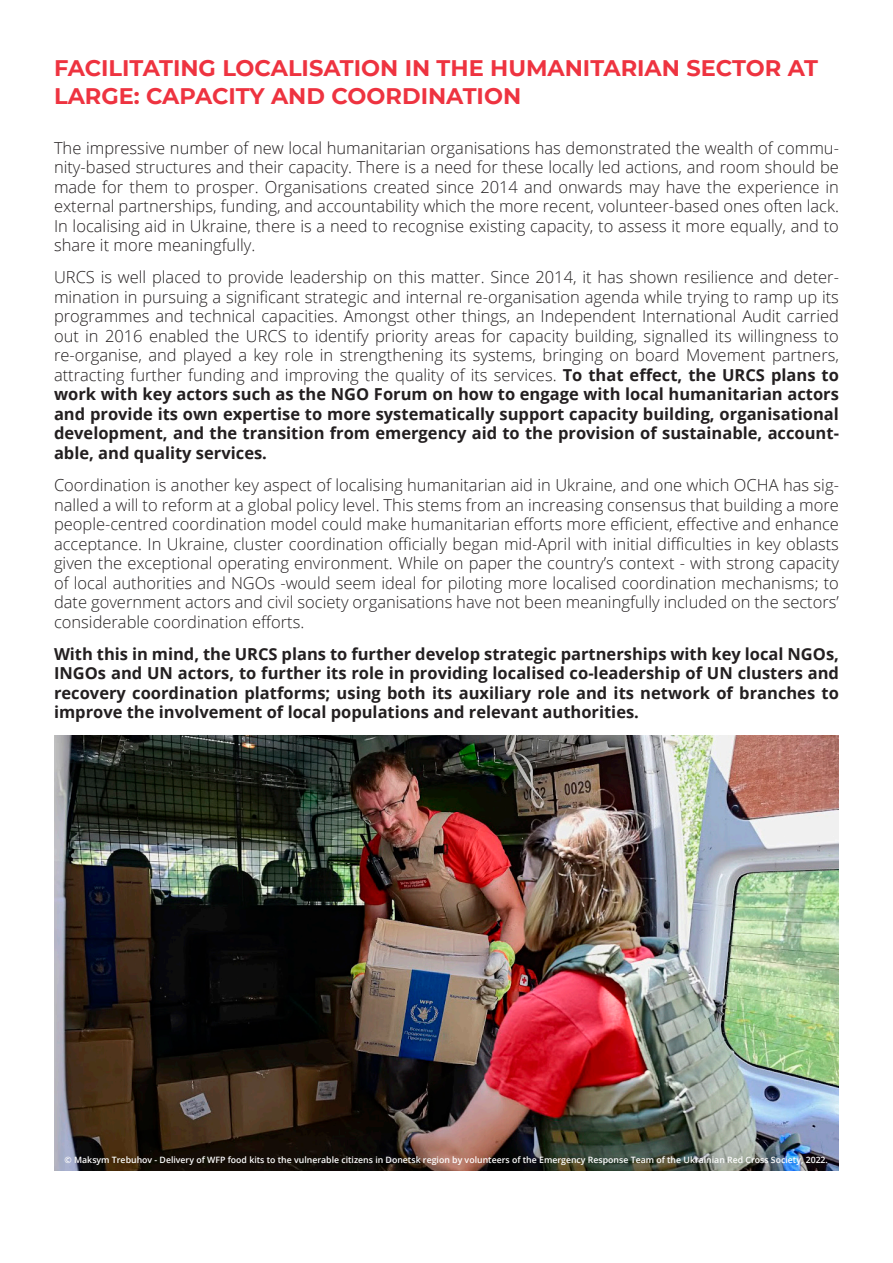
<style>
.page{position:relative;width:893px;height:1263px;background:#fff}
.page>*{position:absolute;margin:0;border:0;box-sizing:border-box;transform-origin:0 0}
.Headline_2{font:700 22.5px/28.5px "Montserrat";color:#ee3340}
.Body{font:300 16.5px/19.5px "Open Sans";color:#231f20;text-align:justify}
.Body-2{font:700 16.5px/19.5px "Open Sans";color:#231f20;text-align:justify}
.Body-3{font:600 8.7px "Open Sans";color:#fff}
.s1{font-weight:700}
</style>
<div class="page">
<img style="left:54px;top:736px;width:785px;height:434px">
<p class="Headline_2" style="left:54px;top:52px;width:766px">FACILITATING LOCALISATION IN THE HUMANITARIAN SECTOR AT<br>LARGE: CAPACITY AND COORDINATION</p>
<p class="Body" style="left:54px;top:137px;width:786px">The impressive number of new local humanitarian organisations has demonstrated the wealth of commu-</p>
<p class="Body" style="left:54px;top:176px;width:786px">made for them to prosper. Organisations created since 2014 and onwards may have the experience in external partnerships, funding, and accountability which the more recent, volunteer-based ones often lack.<br>In localising aid in Ukraine, there is a need to recognise existing capacity, to assess it more equally, and to share it more meaningfully.</p>
<p class="Body" style="left:54px;top:287px;width:786px">mination in pursuing a significant strategic and internal re-organisation agenda while trying to ramp up its</p>
<p class="Body" style="left:54px;top:157px;width:786px">nity-based structures and their capacity. There is a need for these locally led actions, and room should be</p>
<p class="Body" style="left:54px;top:267px;width:786px">URCS is well placed to provide leadership on this matter. Since 2014, it has shown resilience and deter-</p>
<p class="Body" style="left:54px;top:306px;width:786px">programmes and technical capacities. Amongst other things, an Independent International Audit carried out in 2016 enabled the URCS to identify priority areas for capacity building, signalled its willingness to re-organise, and played a key role in strengthening its systems, bringing on board Movement partners, attracting further funding and improving the quality of its services. <span class="s1">To that effect, the URCS plans to work with key actors such as the NGO Forum on how to engage with local humanitarian actors and provide its own expertise to more systematically support capacity building, organisational</span></p>
<p class="Body-2" style="left:54px;top:443px;width:214px">able, and quality services.</p>
<p class="Body-2" style="left:54px;top:423px;width:786px">development, and the transition from emergency aid to the provision of sustainable, account-</p>
<p class="Body" style="left:54px;top:475px;width:786px">Coordination is another key aspect of localising humanitarian aid in Ukraine, and one which OCHA has sig-</p>
<p class="Body" style="left:54px;top:514px;width:786px">people-centred coordination model could make humanitarian efforts more efficient, effective and enhance acceptance In. Ukraine, cluster coordination officially began mid-April with initial difficulties in key oblasts given the exceptional operating environment. While on paper the countrys’ context - with strong capacity of local authorities and NGOs -would seem ideal for piloting more localised coordination mechanisms; to date government actors and civil society organisations have not been meaningfully included on the sectors‘ considerable coordination efforts.</p>
<p class="Body-2" style="left:54px;top:644px;width:786px">With this in mind, the URCS plans to further develop strategic partnerships with key local NGOs, INGOs and UN actors, to further its role in providing localised co-leadership of UN clusters and recovery coordination platforms; using both its auxiliary role and its network of branches to improve the involvement of local populations and relevant authorities.</p>
<p class="Body" style="left:54px;top:494px;width:786px">nalled a will to reform at a global policy level. This stems from an increasing consensus that building a more</p>
<p class="Body-3" style="left:65px;top:1153px;width:765px">© Maksym Trebuhov - Delivery of WFP food kits to the vulnerable citizens in Donetsk region by volunteers of the Emergency Response Team of the Ukrainian Red Cross Society, 2022.</p>
</div>
